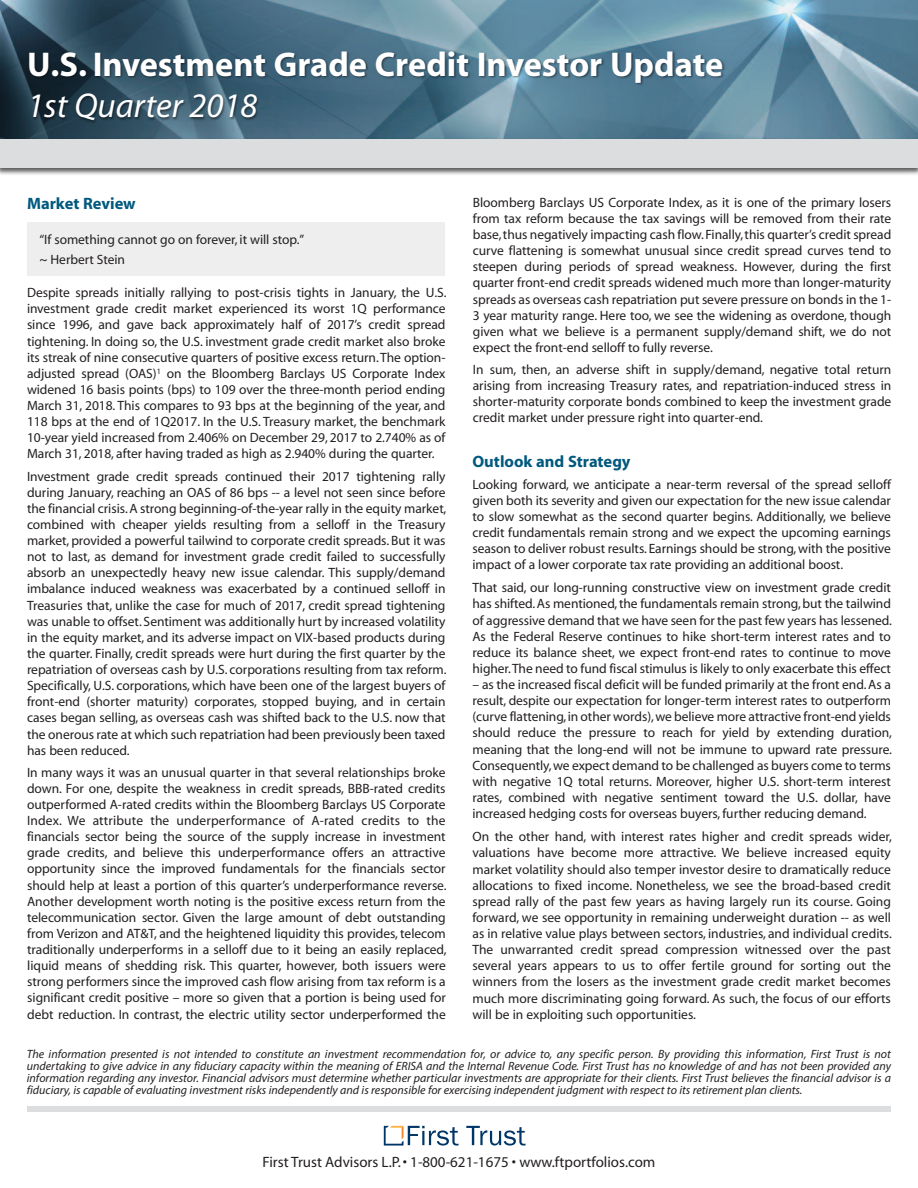
<style>
.page{position:relative;width:918px;height:1188px;background:#fff}
.page>*{position:absolute;margin:0;border:0;box-sizing:border-box;transform-origin:0 0}
.t1{font:700 34.5px "Myriad";color:#fff}
.t2{font:italic 34.5px "Myriad";color:#fff}
.t3{font:700 16.5px "Myriad";color:#00597e}
.t4{font:15px "Myriad";color:#231f20}
.t5{font:13.5px/16px "Myriad";letter-spacing:-.005em;color:#231f20;text-align:justify}
.t6{font:italic 12px/12px "Myriad Pro";color:#231f20;text-align:justify}
</style>
<div class="page">
<img style="left:0;top:0;width:918px;height:135px">
<img style="left:0;top:135px;width:918px;height:40px">
<div style="left:0;top:140px;width:918px;height:28px;background:#dcdddf"></div>
<svg style="left:466px;top:1126px;width:60px;height:20px"></svg>
<svg style="left:384px;top:1126px;width:75px;height:20px"></svg>
<div style="left:27px;top:1106px;width:864px;height:6px;background:#dcdddf"></div>
<img style="left:20px;top:38px;width:887px;height:95px">
<div style="left:28px;top:222px;width:417px;height:54px;background:#eeeeef"></div>
<h1 class="t1" style="left:27px;top:51px;width:698px">U.S. Investment Grade Credit Investor Update</h1>
<h1 class="t2" style="left:27px;top:92px;width:232px">1st Quarter 2018</h1>
<p class="t3" style="left:27px;top:197px;width:110px">Market Review</p>
<p class="t5" style="left:39px;top:231px;width:266px;line-height:20px">“If something cannot go on forever, it will stop.” ~ Herbert Stein</p>
<p class="t5" style="left:27px;top:286px;width:421px">Despite spreads initially rallying to post-crisis tights in January, the U.S. investment grade credit market experienced its worst 1Q performance since 1996, and gave back approximately half of 2017’s credit spread tightening. In doing so, the U.S. investment grade credit market also broke its streak of nine consecutive quarters of positive excess return.The option&shy;adjusted spread (OAS)<sup>1</sup> on the Bloomberg Barclays US Corporate Index widened 16 basis points (bps) to 109 over the three-month period ending March 31, 2018. This compares to 93 bps at the beginning of the year, and 118 bps at the end of 1Q2017. In the U.S. Treasury market, the benchmark 10-year yield increased from 2.406% on December 29, 2017 to 2.740% as of March 31, 2018, after having traded as high as 2.940% during the quarter.</p>
<p class="t5" style="left:27px;top:469px;width:421px">Investment grade credit spreads continued their 2017 tightening rally during January, reaching an OAS of 86 bps -- a level not seen since before the financial crisis.A strong beginning-of-the-year rally in the equity market, combined with cheaper yields resulting from a selloff in the Treasury market, provided a powerful tailwind to corporate credit spreads. But it was not to last, as demand for investment grade credit failed to successfully absorb an unexpectedly heavy new issue calendar. This supply/demand imbalance induced weakness was exacerbated by a continued selloff in Treasuries that, unlike the case for much of 2017, credit spread tightening was unable to offset. Sentiment was additionally hurt by increased volatility in the equity market, and its adverse impact on VIX-based products during the quarter. Finally, credit spreads were hurt during the first quarter by the repatriation of overseas cash by U.S. corporations resulting from tax reform.<br>Specifically, U.S. corporations, which have been one of the largest buyers of front-end (shorter maturity) corporates, stopped buying, and in certain cases began selling, as overseas cash was shifted back to the U.S. now that the onerous rate at which such repatriation had been previously been taxed has been reduced.</p>
<p class="t5" style="left:27px;top:765px;width:421px">In many ways it was an unusual quarter in that several relationships broke down. For one, despite the weakness in credit spreads, BBB-rated credits outperformed A-rated credits within the Bloomberg Barclays US Corporate Index. We attribute the underperformance of A-rated credits to the financials sector being the source of the supply increase in investment grade credits, and believe this underperformance offers an attractive opportunity since the improved fundamentals for the financials sector should help at least a portion of this quarter’s underperformance reverse.<br>Another development worth noting is the positive excess return from the telecommunication sector. Given the large amount of debt outstanding from Verizon and AT&amp;T, and the heightened liquidity this provides, telecom traditionally underperforms in a selloff due to it being an easily replaced, liquid means of shedding risk. This quarter, however, both issuers were strong performers since the improved cash flow arising from tax reform is a significant credit positive – more so given that a portion is being used for debt reduction. In contrast, the electric utility sector underperformed the</p>
<p class="t5" style="left:473px;top:195px;width:420px">Bloomberg Barclays US Corporate Index, as it is one of the primary losers from tax reform because the tax savings will be removed from their rate base,thus negatively impacting cash flow.Finally,this quarter’s credit spread curve flattening is somewhat unusual since credit spread curves tend to steepen during periods of spread weakness. However, during the first quarter front-end credit spreads widened much more than longer-maturity spreads as overseas cash repatriation put severe pressure on bonds in the 1- 3 year maturity range. Here too, we see the widening as overdone, though given what we believe is a permanent supply/demand shift, we do not expect the front-end selloff to fully reverse.</p>
<p class="t5" style="left:473px;top:363px;width:420px">In sum, then, an adverse shift in supply/demand, negative total return arising from increasing Treasury rates, and repatriation-induced stress in shorter-maturity corporate bonds combined to keep the investment grade credit market under pressure right into quarter-end.</p>
<p class="t3" style="left:472px;top:455px;width:160px">Outlook and Strategy</p>
<p class="t5" style="left:472px;top:477px;width:420px">Looking forward, we anticipate a near-term reversal of the spread selloff given both its severity and given our expectation for the new issue calendar to slow somewhat as the second quarter begins. Additionally, we believe credit fundamentals remain strong and we expect the upcoming earnings season to deliver robust results. Earnings should be strong,with the positive impact of a lower corporate tax rate providing an additional boost.</p>
<p class="t5" style="left:473px;top:581px;width:421px">That said, our long-running constructive view on investment grade credit has shifted.As mentioned,the fundamentals remain strong,but the tailwind of aggressive demand that we have seen for the past few years has lessened.<br>As the Federal Reserve continues to hike short-term interest rates and to reduce its balance sheet, we expect front-end rates to continue to move higher.The need to fund fiscal stimulus is likely to only exacerbate this effect</p>
<p class="t5" style="left:472px;top:678px;width:421px">– as the increased fiscal deficit will be funded primarily at the front end.As a result, despite our expectation for longer-term interest rates to outperform (curve flattening,in other words),we believe more attractive front-end yields should reduce the pressure to reach for yield by extending duration, meaning that the long-end will not be immune to upward rate pressure.<br>Consequently,we expect demand to be challenged as buyers come to terms with negative 1Q total returns. Moreover, higher U.S. short-term interest rates, combined with negative sentiment toward the U.S. dollar, have increased hedging costs for overseas buyers, further reducing demand.</p>
<p class="t5" style="left:472px;top:830px;width:421px">On the other hand, with interest rates higher and credit spreads wider, valuations have become more attractive. We believe increased equity market volatility should also temper investor desire to dramatically reduce allocations to fixed income. Nonetheless, we see the broad-based credit spread rally of the past few years as having largely run its course. Going forward, we see opportunity in remaining underweight duration -- as well as in relative value plays between sectors, industries, and individual credits.<br>The unwarranted credit spread compression witnessed over the past several years appears to us to offer fertile ground for sorting out the winners from the losers as the investment grade credit market becomes much more discriminating going forward. As such, the focus of our efforts will be in exploiting such opportunities.</p>
<p class="t6" style="left:27px;top:1048px;width:866px">The information presented is not intended to constitute an investment recommendation for, or advice to, any specific person. By providing this information, First Trust is not undertaking to give advice in any fiduciary capacity within the meaning of ERISA and the Internal Revenue Code. First Trust has no knowledge of and has not been provided any information regarding any investor. Financial advisors must determine whether particular investments are appropriate for their clients. First Trust believes the financial advisor is a fiduciary, is capable of evaluating investment risks independently and is responsible for exercising independent judgment with respect to its retirement plan clients.</p>
<p class="t4" style="left:262px;top:1157px;width:395px">First Trust Advisors L.P.• 1-800-621-1675 • www.ftportfolios.com</p>
</div>
